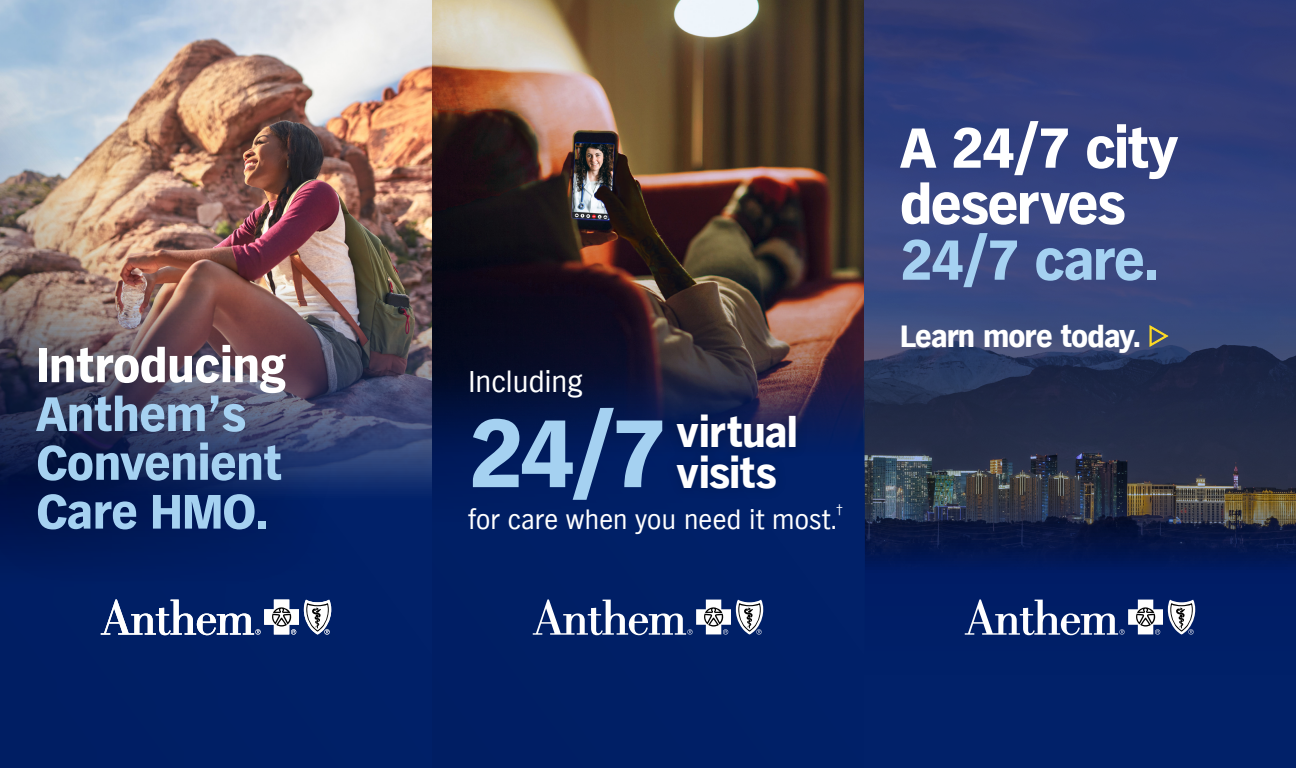
<style>
.page{position:relative;width:1296px;height:768px;background:#fff}
.page>*{position:absolute;margin:0;border:0;box-sizing:border-box;transform-origin:0 0}
.VP_Body_Bullet_Inden{font:900 99.84px "TV Nord EF";color:#a5d1f1}
.VP_Body_Bullet_Inden-2{font:900 58.8px/56px "TV Nord EF";letter-spacing:-.025em;color:#fff}
.t1{font:900 50.4px/48.8px "TV Nord EF";letter-spacing:-.01em;color:#a5d1f1}
.VP_Body_Bullet_Inden-3{font:900 43.28px/40.4px "TV Nord EF";letter-spacing:-.02em;color:#fff}
.VP_Body_Bullet_Inden-4{font:900 31.6px "TV Nord EF";letter-spacing:-.025em;color:#fff}
.VP_Body_Bullet_Inden-5{font:31.2px "TV Nord EF";letter-spacing:-.02em;color:#fff}
.VP_Body_Bullet_Inden-6{font:28.4px "TV Nord EF";letter-spacing:-.01em;color:#fff}
.VP_Body_Bullet_Inden-7{font:12.96px "TV Nord EF";color:#fff}
.s1{color:#fff}
.s2{color:#a5d1f1}
</style>
<div class="page">
<div style="left:864px;top:0;width:432px;height:768px;background:#012169"></div>
<img style="left:304px;top:0;width:128px;height:196px">
<img style="left:0;top:0;width:304px;height:196px">
<svg style="left:864px;top:0;width:432px;height:636px;background:#2a3868"></svg>
<img style="left:0;top:196px;width:432px;height:572px">
<img style="left:432px;top:0;width:432px;height:768px">
<div style="left:0;top:278px;width:354px;height:320px;background:#000;opacity:.05"></div>
<svg style="left:1149px;top:324px;width:20px;height:24px"></svg>
<div style="left:664px;top:402px;width:145px;height:100px;background:#000;opacity:.1"></div>
<svg style="left:101px;top:599px;width:230px;height:36px"></svg>
<svg style="left:533px;top:599px;width:230px;height:36px"></svg>
<svg style="left:965px;top:599px;width:230px;height:36px"></svg>
<p class="t1" style="left:36px;top:343px;width:252px"><span class="s1">Introducing<br></span>Anthem’s<br>Convenient<br>Care HMO.</p>
<p class="VP_Body_Bullet_Inden-5" style="left:468px;top:364px;width:117px">Including</p>
<p class="VP_Body_Bullet_Inden" style="left:468px;top:396px;width:201px">24/7</p>
<p class="VP_Body_Bullet_Inden-3" style="left:677px;top:414px;width:123px">virtual visits</p>
<p class="VP_Body_Bullet_Inden-6" style="left:468px;top:504px;width:370px">for care when you need it most.</p>
<p class="VP_Body_Bullet_Inden-7" style="left:836px;top:501px;width:8px">†</p>
<p class="VP_Body_Bullet_Inden-2" style="left:900px;top:122px;width:279px">A 24/7 city deserves<br><span class="s2">24/7 care.</span></p>
<p class="VP_Body_Bullet_Inden-4" style="left:900px;top:318px;width:243px">Learn more today.</p>
</div>
